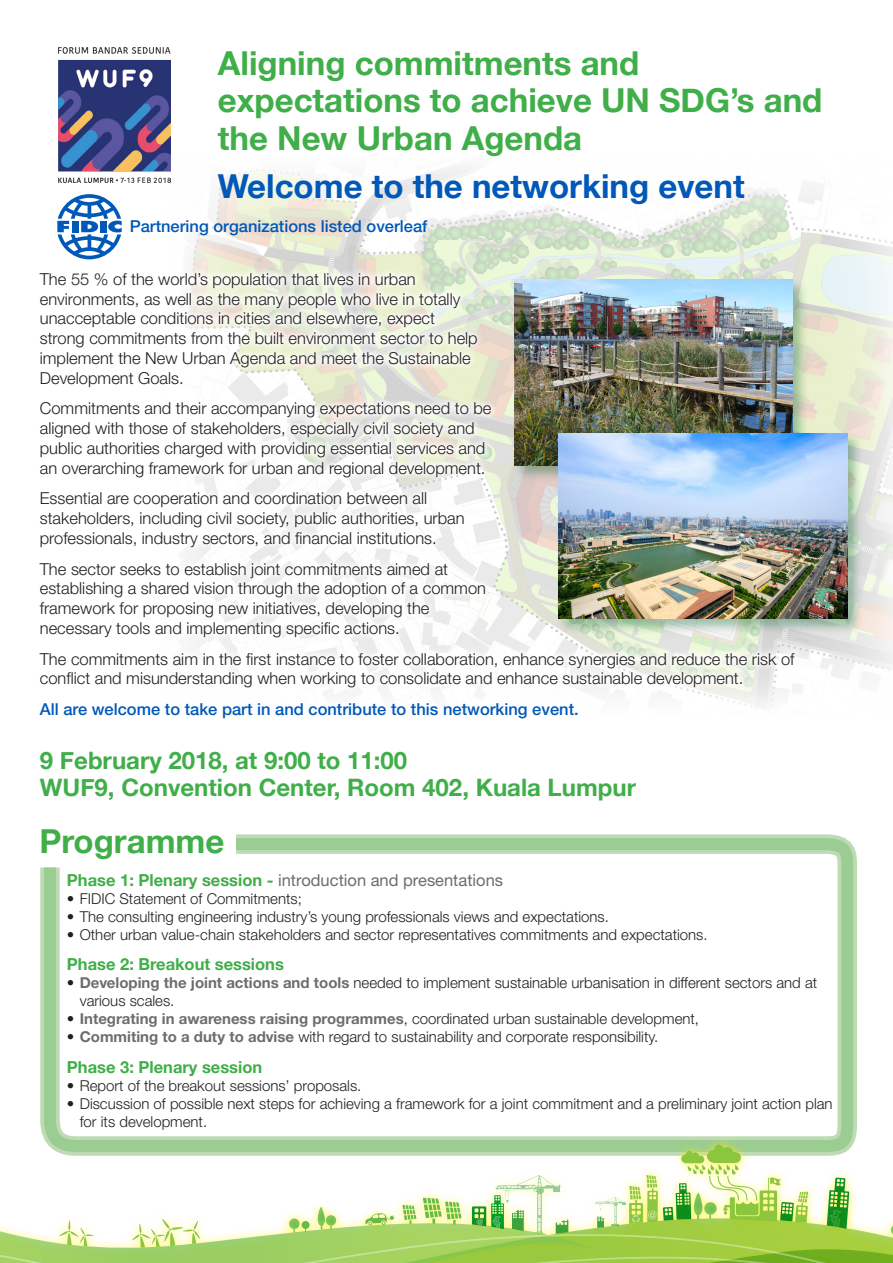
<style>
.page{position:relative;width:893px;height:1263px;background:#fff}
.page>*{position:absolute;margin:0;border:0;box-sizing:border-box;transform-origin:0 0}
.quito_title2{font:700 33px/37.5px "Helvetica Neue";color:#40ae49}
.quito_title2_copie{font:700 33px "Helvetica Neue";color:#0058b8}
.quito_title3{font:700 24px "Helvetica Neue";color:#40ae49}
.quito_body_text_c11{font:300 16.5px/19.8px "Helvetica Neue";color:#231f20}
.quito_inter{font:500 16.5px "Helvetica Neue";color:#0058b8}
.quito_inter_program2{font:16.5px "Helvetica Neue CE";color:#6c6d70}
.quito_inter_program2-2{font:700 16.5px "Helvetica Neue";color:#40ae49}
.t1{font:300 15px/18px "Helvetica Neue CE";color:#231f20}
.s1{font-family:"Helvetica Neue";font-weight:700;color:#40ae49}
.s2{font-weight:700;color:#6c6d70}
</style>
<div class="page">
<img style="left:192px;top:166px;width:701px;height:526px">
<div style="left:32px;top:265px;width:770px;height:461px;background:#fff;opacity:.94"></div>
<svg style="left:57px;top:194px;width:65px;height:65px"></svg>
<svg style="left:40px;top:834px;width:817px;height:302px"></svg>
<div style="left:0;top:1136px;width:893px;height:127px;background:#fff101;opacity:.75"></div>
<svg style="left:0;top:1145px;width:893px;height:118px"></svg>
<div style="left:556px;top:431px;width:307px;height:204px;background:#005d28;opacity:.35"></div>
<img style="left:558px;top:434px;width:289px;height:185px">
<img style="left:59px;top:47px;width:112px;height:136px">
<p class="quito_title2" style="left:218px;top:43px;width:606px">Aligning commitments and expectations to achieve UN SDG’s and the New Urban Agenda</p>
<p class="quito_title2_copie" style="left:218px;top:166px;width:528px">Welcome to the networking event</p>
<p class="quito_inter" style="left:130px;top:216px;width:299px">Partnering organizations listed overleaf</p>
<p class="quito_body_text_c11" style="left:40px;top:269px;width:439px">The 55 % of the world’s population that lives in urban environments, as well as the many people who live in totally unacceptable conditions in cities and elsewhere, expect strong commitments from the built environment sector to help implement the New Urban Agenda and meet the Sustainable Development Goals.</p>
<p class="quito_body_text_c11" style="left:40px;top:398px;width:453px">Commitments and their accompanying expectations need to be aligned with those of stakeholders, especially civil society and public authorities charged with providing essential services and an overarching framework for urban and regional development.</p>
<p class="quito_body_text_c11" style="left:40px;top:488px;width:426px">Essential are cooperation and coordination between all stakeholders, including civil society, public authorities, urban professionals, industry sectors, and financial institutions.</p>
<p class="quito_body_text_c11" style="left:40px;top:558px;width:448px">The sector seeks to establish joint commitments aimed at establishing a shared vision through the adoption of a common framework for proposing new initiatives, developing the necessary tools and implementing specific actions.</p>
<p class="quito_body_text_c11" style="left:40px;top:648px;width:756px">The commitments aim in the first instance to foster collaboration, enhance synergies and reduce the risk of conflict and misunderstanding when working to consolidate and enhance sustainable development.</p>
<p class="quito_inter" style="left:40px;top:699px;width:540px">All are welcome to take part in and contribute to this networking event.</p>
<p class="quito_title3" style="left:40px;top:745px;width:369px">9 February 2018, at 9:00 to 11:00</p>
<p class="quito_title3" style="left:40px;top:772px;width:598px">WUF9, Convention Center, Room 402, Kuala Lumpur</p>
<p class="quito_title2" style="left:39px;top:822px;width:187px">Programme</p>
<p class="quito_inter_program2" style="left:67px;top:870px;width:438px"><span class="s1">Phase 1: Plenary session -</span> introduction and presentations</p>
<p class="t1" style="left:67px;top:889px;width:236px">• FIDIC Statement of Commitments;</p>
<p class="t1" style="left:67px;top:907px;width:544px">• The consulting engineering industry’s young professionals views and expectations.</p>
<p class="t1" style="left:67px;top:925px;width:642px">• Other urban value-chain stakeholders and sector representatives commitments and expectations.</p>
<p class="quito_inter_program2-2" style="left:67px;top:954px;width:218px">Phase 2: Breakout sessions</p>
<p class="t1" style="left:80px;top:974px;width:739px;text-indent:-13px">• <span class="s2">Developing the joint actions and tools</span> needed to implement sustainable urbanisation in different sectors and at various scales.</p>
<p class="t1" style="left:67px;top:1010px;width:634px">• <span class="s2">Integrating in awareness raising programmes</span>, coordinated urban sustainable development,</p>
<p class="t1" style="left:67px;top:1028px;width:593px">• <span class="s2">Commiting to a duty to advise</span> with regard to sustainability and corporate responsibility.</p>
<p class="quito_inter_program2-2" style="left:67px;top:1057px;width:197px">Phase 3: Plenary session</p>
<p class="t1" style="left:67px;top:1076px;width:296px">• Report of the breakout sessions’ proposals.</p>
<p class="t1" style="left:80px;top:1094px;width:754px;text-indent:-13px">• Discussion of possible next steps for achieving a framework for a joint commitment and a preliminary joint action plan for its development.</p>
</div>
